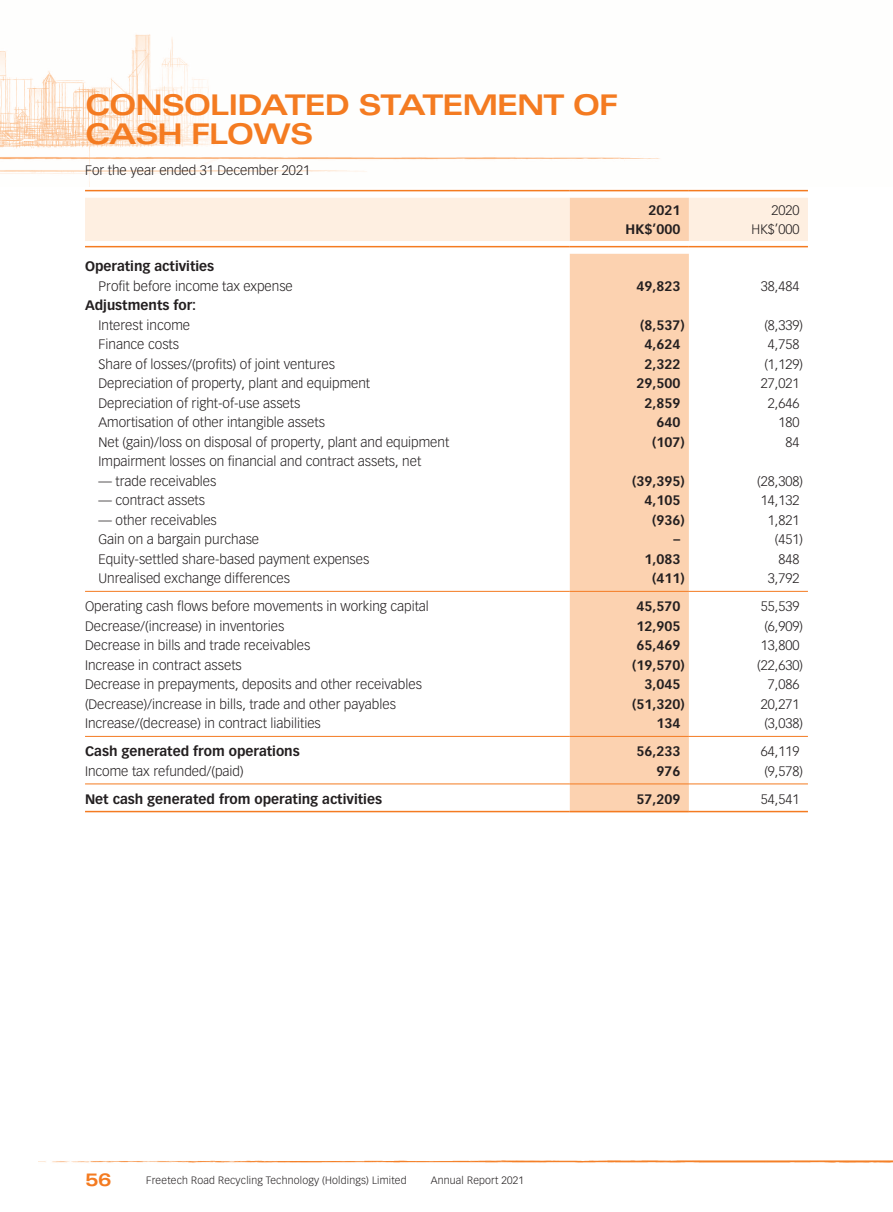
<style>
.page{position:relative;width:893px;height:1212px;background:#fff}
.page>*{position:absolute;margin:0;border:0;box-sizing:border-box;transform-origin:0 0}
.t1{font:700 expanded 28.5px "Univers LT Std";letter-spacing:-.04em;color:#f47b21}
.t2{font:700 expanded 18px "Univers LT Std";color:#f47b21}
._50_Table_txt{font:300 13.5px "Vectora LT Std";color:#231f20}
._50_Table_txt-2{font:700 13.5px "Vectora LT Std";color:#231f20}
.t3{font:300 10.5px "Vectora LT Std";letter-spacing:.02em;color:#231f20}
</style>
<div class="page">
<img style="left:0;top:34px;width:660px;height:153px">
<img style="left:39px;top:1160px;width:854px;height:3px">
<div style="left:85px;top:198px;width:723px;height:43px;background:#feefe1"></div>
<div style="left:570px;top:198px;width:119px;height:613px;background:#fcd2b0"></div>
<hr style="left:85px;top:190px;width:485px;height:1px;background:#f47b21">
<hr style="left:570px;top:190px;width:119px;height:1px;background:#f47b21">
<hr style="left:689px;top:190px;width:119px;height:1px;background:#f47b21">
<hr style="left:85px;top:246px;width:485px;height:1px;background:#f47b21">
<hr style="left:570px;top:246px;width:119px;height:1px;background:#f47b21">
<hr style="left:689px;top:246px;width:119px;height:1px;background:#f47b21">
<hr style="left:85px;top:591px;width:485px;height:1px;background:#f47b21">
<hr style="left:570px;top:591px;width:119px;height:1px;background:#f47b21">
<hr style="left:689px;top:591px;width:119px;height:1px;background:#f47b21">
<hr style="left:85px;top:736px;width:485px;height:1px;background:#f47b21">
<hr style="left:570px;top:736px;width:119px;height:1px;background:#f47b21">
<hr style="left:689px;top:736px;width:119px;height:1px;background:#f47b21">
<hr style="left:85px;top:783px;width:485px;height:1px;background:#f47b21">
<hr style="left:570px;top:783px;width:119px;height:1px;background:#f47b21">
<hr style="left:689px;top:783px;width:119px;height:1px;background:#f47b21">
<hr style="left:85px;top:811px;width:485px;height:1px;background:#f47b21">
<hr style="left:570px;top:811px;width:119px;height:1px;background:#f47b21">
<hr style="left:689px;top:811px;width:119px;height:1px;background:#f47b21">
<p class="t1" style="left:85px;top:89px;width:535px">CONSOLIDATED STATEMENT OF</p>
<p class="t1" style="left:85px;top:117px;width:230px">CASH FLOWS</p>
<p class="_50_Table_txt" style="left:85px;top:162px;width:226px">For the year ended 31 December 2021</p>
<p class="_50_Table_txt-2" style="left:648px;top:202px;width:33px">2021</p>
<p class="_50_Table_txt" style="left:771px;top:202px;width:30px">2020</p>
<p class="_50_Table_txt-2" style="left:626px;top:221px;width:56px">HK$’000</p>
<p class="_50_Table_txt" style="left:752px;top:222px;width:49px">HK$’000</p>
<p class="_50_Table_txt-2" style="left:85px;top:258px;width:131px">Operating activities</p>
<p class="_50_Table_txt" style="left:99px;top:278px;width:196px">Profit before income tax expense</p>
<p class="_50_Table_txt-2" style="left:636px;top:277px;width:45px">49,823</p>
<p class="_50_Table_txt" style="left:761px;top:278px;width:40px">38,484</p>
<p class="_50_Table_txt-2" style="left:85px;top:297px;width:113px">Adjustments for:</p>
<p class="_50_Table_txt" style="left:99px;top:317px;width:93px">Interest income</p>
<p class="_50_Table_txt-2" style="left:640px;top:316px;width:46px">(8,537)</p>
<p class="_50_Table_txt" style="left:764px;top:317px;width:40px">(8,339)</p>
<p class="_50_Table_txt" style="left:99px;top:336px;width:82px">Finance costs</p>
<p class="_50_Table_txt-2" style="left:644px;top:336px;width:37px">4,624</p>
<p class="_50_Table_txt" style="left:768px;top:336px;width:33px">4,758</p>
<p class="_50_Table_txt" style="left:99px;top:356px;width:238px">Share of losses/(profits) of joint ventures</p>
<p class="_50_Table_txt-2" style="left:644px;top:355px;width:37px">2,322</p>
<p class="_50_Table_txt" style="left:764px;top:356px;width:40px">(1,129)</p>
<p class="_50_Table_txt" style="left:99px;top:375px;width:273px">Depreciation of property, plant and equipment</p>
<p class="_50_Table_txt-2" style="left:636px;top:375px;width:45px">29,500</p>
<p class="_50_Table_txt" style="left:761px;top:375px;width:40px">27,021</p>
<p class="_50_Table_txt" style="left:99px;top:395px;width:203px">Depreciation of right-of-use assets</p>
<p class="_50_Table_txt-2" style="left:644px;top:394px;width:37px">2,859</p>
<p class="_50_Table_txt" style="left:768px;top:395px;width:33px">2,646</p>
<p class="_50_Table_txt" style="left:99px;top:414px;width:228px">Amortisation of other intangible assets</p>
<p class="_50_Table_txt-2" style="left:656px;top:414px;width:25px">640</p>
<p class="_50_Table_txt" style="left:778px;top:414px;width:23px">180</p>
<p class="_50_Table_txt" style="left:99px;top:434px;width:352px">Net (gain)/loss on disposal of property, plant and equipment</p>
<p class="_50_Table_txt-2" style="left:652px;top:433px;width:34px">(107)</p>
<p class="_50_Table_txt" style="left:785px;top:434px;width:16px">84</p>
<p class="_50_Table_txt" style="left:99px;top:453px;width:324px">Impairment losses on financial and contract assets, net</p>
<p class="_50_Table_txt" style="left:99px;top:473px;width:119px">— trade receivables</p>
<p class="_50_Table_txt-2" style="left:632px;top:472px;width:54px">(39,395)</p>
<p class="_50_Table_txt" style="left:757px;top:473px;width:47px">(28,308)</p>
<p class="_50_Table_txt" style="left:99px;top:492px;width:108px">— contract assets</p>
<p class="_50_Table_txt-2" style="left:644px;top:492px;width:37px">4,105</p>
<p class="_50_Table_txt" style="left:761px;top:492px;width:40px">14,132</p>
<p class="_50_Table_txt" style="left:99px;top:512px;width:120px">— other receivables</p>
<p class="_50_Table_txt-2" style="left:652px;top:511px;width:34px">(936)</p>
<p class="_50_Table_txt" style="left:768px;top:512px;width:33px">1,821</p>
<p class="_50_Table_txt" style="left:99px;top:531px;width:162px">Gain on a bargain purchase</p>
<p class="_50_Table_txt-2" style="left:674px;top:531px;width:8px">–</p>
<p class="_50_Table_txt" style="left:775px;top:531px;width:30px">(451)</p>
<p class="_50_Table_txt" style="left:99px;top:551px;width:272px">Equity-settled share-based payment expenses</p>
<p class="_50_Table_txt-2" style="left:644px;top:550px;width:37px">1,083</p>
<p class="_50_Table_txt" style="left:778px;top:551px;width:23px">848</p>
<p class="_50_Table_txt" style="left:99px;top:570px;width:193px">Unrealised exchange differences</p>
<p class="_50_Table_txt-2" style="left:652px;top:570px;width:34px">(411)</p>
<p class="_50_Table_txt" style="left:768px;top:570px;width:33px">3,792</p>
<p class="_50_Table_txt" style="left:85px;top:598px;width:345px">Operating cash flows before movements in working capital</p>
<p class="_50_Table_txt-2" style="left:636px;top:598px;width:45px">45,570</p>
<p class="_50_Table_txt" style="left:761px;top:598px;width:40px">55,539</p>
<p class="_50_Table_txt" style="left:85px;top:618px;width:201px">Decrease/(increase) in inventories</p>
<p class="_50_Table_txt-2" style="left:636px;top:617px;width:45px">12,905</p>
<p class="_50_Table_txt" style="left:764px;top:618px;width:40px">(6,909)</p>
<p class="_50_Table_txt" style="left:85px;top:637px;width:227px">Decrease in bills and trade receivables</p>
<p class="_50_Table_txt-2" style="left:636px;top:637px;width:45px">65,469</p>
<p class="_50_Table_txt" style="left:761px;top:637px;width:40px">13,800</p>
<p class="_50_Table_txt" style="left:85px;top:657px;width:158px">Increase in contract assets</p>
<p class="_50_Table_txt-2" style="left:632px;top:656px;width:54px">(19,570)</p>
<p class="_50_Table_txt" style="left:757px;top:657px;width:47px">(22,630)</p>
<p class="_50_Table_txt" style="left:85px;top:676px;width:338px">Decrease in prepayments, deposits and other receivables</p>
<p class="_50_Table_txt-2" style="left:644px;top:676px;width:37px">3,045</p>
<p class="_50_Table_txt" style="left:768px;top:676px;width:33px">7,086</p>
<p class="_50_Table_txt" style="left:85px;top:696px;width:312px">(Decrease)/increase in bills, trade and other payables</p>
<p class="_50_Table_txt-2" style="left:632px;top:695px;width:54px">(51,320)</p>
<p class="_50_Table_txt" style="left:761px;top:696px;width:40px">20,271</p>
<p class="_50_Table_txt" style="left:85px;top:715px;width:237px">Increase/(decrease) in contract liabilities</p>
<p class="_50_Table_txt-2" style="left:656px;top:715px;width:25px">134</p>
<p class="_50_Table_txt" style="left:764px;top:715px;width:40px">(3,038)</p>
<p class="_50_Table_txt-2" style="left:85px;top:743px;width:216px">Cash generated from operations</p>
<p class="_50_Table_txt-2" style="left:636px;top:743px;width:45px">56,233</p>
<p class="_50_Table_txt" style="left:761px;top:743px;width:40px">64,119</p>
<p class="_50_Table_txt" style="left:85px;top:763px;width:160px">Income tax refunded/(paid)</p>
<p class="_50_Table_txt-2" style="left:656px;top:763px;width:25px">976</p>
<p class="_50_Table_txt" style="left:764px;top:763px;width:40px">(9,578)</p>
<p class="_50_Table_txt-2" style="left:85px;top:791px;width:298px">Net cash generated from operating activities</p>
<p class="_50_Table_txt-2" style="left:636px;top:791px;width:45px">57,209</p>
<p class="_50_Table_txt" style="left:761px;top:791px;width:40px">54,541</p>
<p class="t2" style="left:85px;top:1169px;width:28px">56</p>
<p class="t3" style="left:146px;top:1174px;width:262px">Freetech Road Recycling Technology (Holdings) Limited</p>
<p class="t3" style="left:431px;top:1174px;width:95px">Annual Report 2021</p>
</div>
